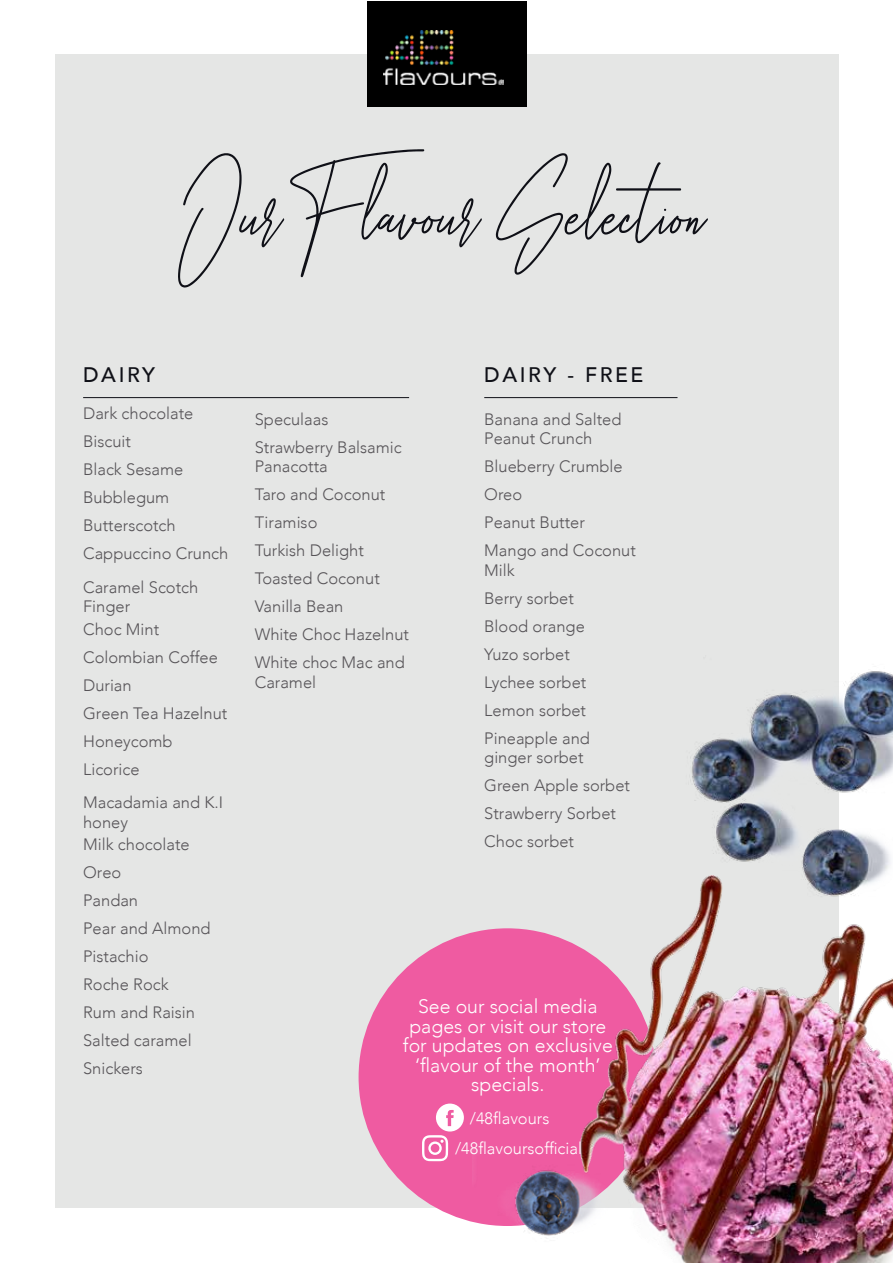
<style>
.page{position:relative;width:893px;height:1263px;background:#fff}
.page>*{position:absolute;margin:0;border:0;box-sizing:border-box;transform-origin:0 0}
.t1{font:90px "Ollister";color:#0f1017}
.t2{font:500 21px "Avenir";letter-spacing:.125em;color:#0f1017}
.t3{font:300 19.5px/19.5px "Avenir";color:#fff;text-align:center}
.t4{font:300 16.5px/28px "Avenir";color:#575458}
.t5{font:300 16.5px/29.7px "Avenir";color:#fff}
</style>
<div class="page">
<div style="left:55px;top:54px;width:783px;height:1154px;background:#e5e6e5"></div>
<div style="left:367px;top:1px;width:159px;height:106px;background:#000"></div>
<div style="left:359px;top:928px;width:297px;height:298px;background:#ef5ba1;border-radius:50%"></div>
<img style="left:383px;top:31px;width:121px;height:53px">
<hr style="left:83px;top:397px;width:326px;height:1px;background:#0f1017">
<hr style="left:484px;top:397px;width:193px;height:1px;background:#0f1017">
<img style="left:581px;top:919px;width:312px;height:344px">
<img style="left:690px;top:656px;width:203px;height:263px">
<img style="left:473px;top:1149px;width:148px;height:114px">
<svg style="left:422px;top:1103px;width:42px;height:58px"></svg>
<h1 class="t1" style="left:186px;top:134px;width:523px">Our Flavour Selection</h1>
<p class="t2" style="left:83px;top:357px;width:73px">DAIRY</p>
<p class="t2" style="left:484px;top:357px;width:161px">DAIRY - FREE</p>
<p class="t4" style="left:83px;top:400px;width:147px">Dark chocolate<br>Biscuit<br>Black Sesame<br>Bubblegum<br>Butterscotch<br>Cappuccino Crunch</p>
<p class="t4" style="left:83px;top:577px;width:117px;line-height:19.5px">Caramel Scotch<br>Finger</p>
<p class="t4" style="left:83px;top:615px;width:146px">Choc Mint<br>Colombian Coffee<br>Durian<br>Green Tea Hazelnut<br>Honeycomb<br>Licorice</p>
<p class="t4" style="left:83px;top:793px;width:142px;line-height:19.5px">Macadamia and K.I honey</p>
<p class="t4" style="left:83px;top:831px;width:129px">Milk chocolate<br>Oreo<br>Pandan<br>Pear and Almond<br>Pistachio<br>Roche Rock<br>Rum and Raisin<br>Salted caramel<br>Snickers</p>
<p class="t4" style="left:255px;top:405px;width:148px">Speculaas<br>Strawberry Balsamic</p>
<p class="t4" style="left:255px;top:452px;width:156px">Panacotta<br>Taro and Coconut<br>Tiramiso<br>Turkish Delight<br>Toasted Coconut<br>Vanilla Bean<br>White Choc Hazelnut<br>White choc Mac and</p>
<p class="t4" style="left:255px;top:668px;width:63px">Caramel</p>
<p class="t4" style="left:484px;top:409px;width:139px;line-height:19.5px">Banana and Salted<br>Peanut Crunch</p>
<p class="t4" style="left:484px;top:453px;width:153px">Blueberry Crumble<br>Oreo<br>Peanut Butter<br>Mango and Coconut</p>
<p class="t4" style="left:484px;top:556px;width:107px">Milk<br>Berry sorbet<br>Blood orange<br>Yuzo sorbet<br>Lychee sorbet<br>Lemon sorbet<br>Pineapple and</p>
<p class="t4" style="left:484px;top:744px;width:147px">ginger sorbet<br>Green Apple sorbet<br>Strawberry Sorbet<br>Choc sorbet</p>
<p class="t3" style="left:403px;top:996px;width:211px">See our social media pages or visit our store for updates on exclusive ‘flavour of the month’ specials.</p>
<p class="t5" style="left:455px;top:1104px;width:128px;text-indent:15px">/48flavours /48flavoursofficial</p>
</div>
